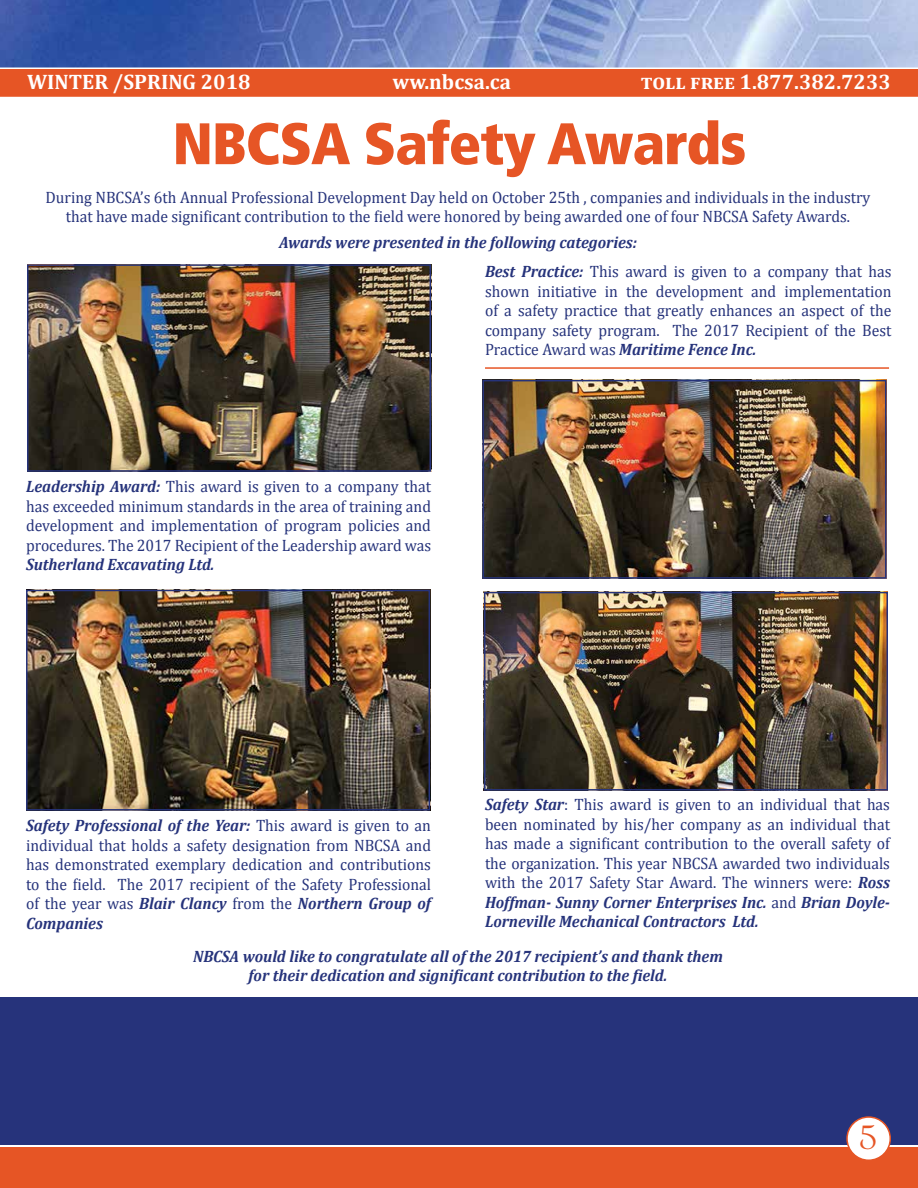
<style>
.page{position:relative;width:918px;height:1188px;background:#fff}
.page>*{position:absolute;margin:0;border:0;box-sizing:border-box;transform-origin:0 0}
.t1{font:900 condensed 58.5px "Frutiger";letter-spacing:-.015em;color:#e65525}
.t2{font:33px "Rochester";color:#e65525}
.t3{font:700 21px "Cambria";color:#fff}
.t4{font:16.5px/19.5px "Cambria";color:#26337b;text-align:justify;scale:.95 1}
.t5{font:italic 700 16.5px/19.5px "Cambria";color:#26337b;text-align:center;scale:.95 1}
.s1{font-weight:700;font-style:italic}
</style>
<div class="page">
<img style="left:0;top:0;width:918px;height:68px">
<div style="left:0;top:69px;width:918px;height:28px;background:#e65525"></div>
<div style="left:0;top:997px;width:918px;height:147px;background:#26337b"></div>
<div style="left:0;top:1148px;width:918px;height:40px;background:#e65525"></div>
<div style="left:847px;top:1117px;width:43px;height:43px;background:#fff;border-radius:50%"></div>
<div style="left:846px;top:1116px;width:45px;height:45px;border:2px solid #e65525;border-radius:50%"></div>
<img style="left:30px;top:267px;width:398px;height:202px">
<div style="left:27px;top:264px;width:404px;height:208px;border:2px solid #26337b"></div>
<img style="left:487px;top:595px;width:398px;height:193px">
<div style="left:484px;top:592px;width:404px;height:199px;border:2px solid #26337b"></div>
<img style="left:485px;top:383px;width:398px;height:193px">
<div style="left:482px;top:380px;width:404px;height:199px;border:2px solid #26337b"></div>
<img style="left:29px;top:593px;width:398px;height:215px">
<div style="left:26px;top:590px;width:404px;height:221px;border:2px solid #26337b"></div>
<hr style="left:485px;top:367px;width:404px;height:2px;background:#e65525">
<p class="t3" style="left:27px;top:67px;width:225px">WINTER /SPRING 2018</p>
<p class="t3" style="left:393px;top:67px;width:120px">ww.nbcsa.ca</p>
<p class="t3" style="left:641px;top:67px;width:252px">toll free 1.877.382.7233</p>
<h1 class="t1" style="left:173px;top:108px;width:575px">NBCSA Safety Awards</h1>
<p class="t4" style="left:46px;top:187px;width:870px;text-align:center">During NBCSA’s 6th Annual Professional Development Day held on October 25th , companies and individuals in the industry that have made significant contribution to the field were honored by being awarded one of four NBCSA Safety Awards.</p>
<p class="t5" style="left:279px;top:232px;width:378px">Awards were presented in the following categories:</p>
<p class="t4" style="left:26px;top:477px;width:428px"><span class="s1">Leadership Award:</span> This award is given to a company that has exceeded minimum standards in the area of training and development and implementation of program policies and procedures. The 2017 Recipient of the Leadership award was</p>
<p class="t5" style="left:26px;top:554px;width:200px">Sutherland Excavating Ltd.</p>
<p class="t4" style="left:485px;top:262px;width:429px"><span class="s1">Best Practice:</span> This award is given to a company that has shown initiative in the development and implementation of a safety practice that greatly enhances an aspect of the company safety program. The 2017 Recipient of the Best Practice Award was <span class="s1">Maritime Fence Inc.</span></p>
<p class="t4" style="left:26px;top:816px;width:428px"><span class="s1">Safety Professional of the Year:</span> This award is given to an individual that holds a safety designation from NBCSA and has demonstrated exemplary dedication and contributions to the field. The 2017 recipient of the Safety Professional of the year was <span class="s1">Blair Clancy</span> from the <span class="s1">Northern Group of Companies</span></p>
<p class="t4" style="left:485px;top:795px;width:428px"><span class="s1">Safety Star</span>: This award is given to an individual that has been nominated by his/her company as an individual that has made a significant contribution to the overall safety of the organization. This year NBCSA awarded two individuals with the 2017 Safety Star Award. The winners were: <span class="s1">Ross Hoffman- Sunny Corner Enterprises Inc.</span> and <span class="s1">Brian Doyle-Lorneville Mechanical Contractors Ltd.</span></p>
<p class="t5" style="left:193px;top:946px;width:559px">NBCSA would like to congratulate all of the 2017 recipient’s and thank them for their dedication and significant contribution to the field.</p>
<h2 class="t2" style="left:858px;top:1115px;width:21px">5</h2>
</div>
